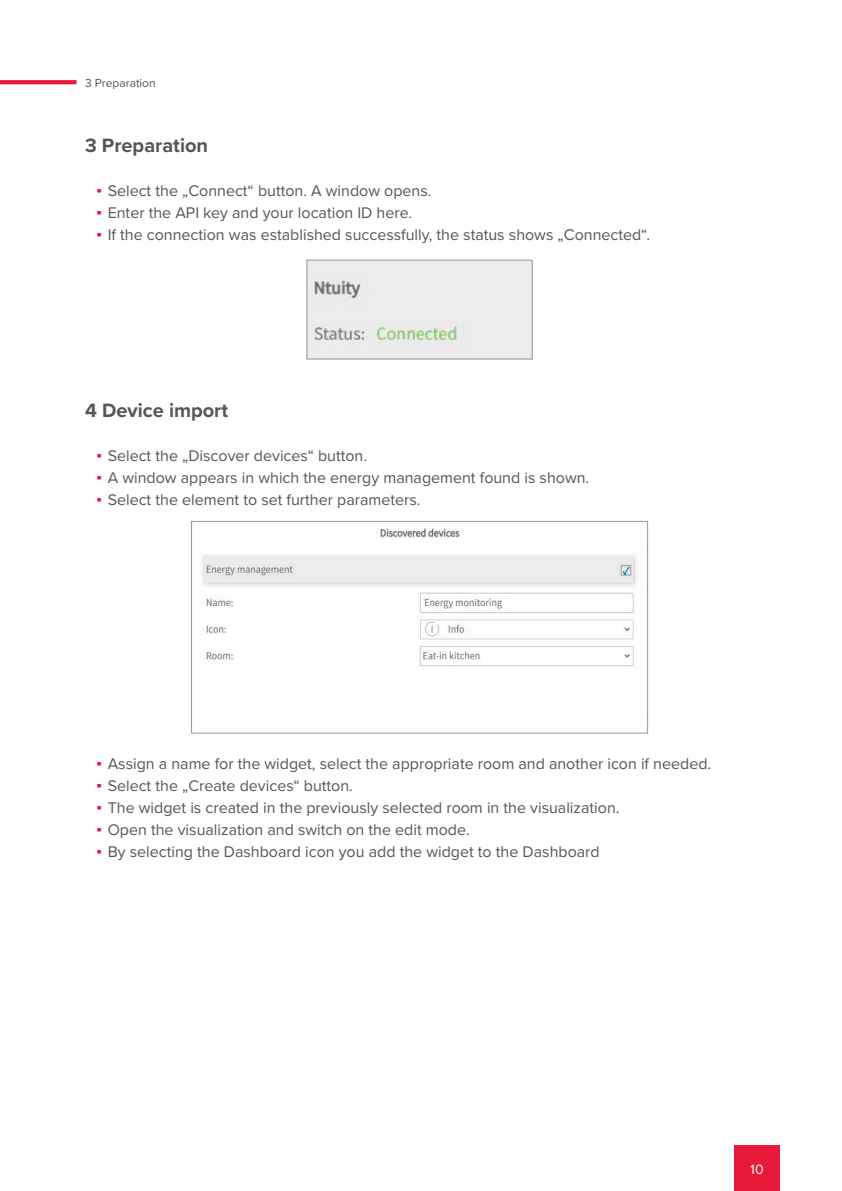
<style>
.page{position:relative;width:842px;height:1191px;background:#fff}
.page>*{position:absolute;margin:0;border:0;box-sizing:border-box;transform-origin:0 0}
.Überschrift_Ebene_1{font:700 20px "Proxima Nova";color:#565655}
.t1{font:16px "Proxima Nova";color:#565655}
.t2{font:14px "Proxima Nova";color:#fff}
.t3{font:12px "Proxima Nova";color:#565655}
.s1{font-family:"Verdana";color:#e81839}
</style>
<div class="page">
<div style="left:734px;top:1145px;width:46px;height:46px;background:#e81839"></div>
<svg style="left:0;top:80px;width:77px;height:4px"></svg>
<img style="left:309px;top:262px;width:221px;height:95px">
<div style="left:307px;top:260px;width:225px;height:99px;border:1px solid #979797"></div>
<img style="left:200px;top:528px;width:437px;height:139px">
<div style="left:191px;top:521px;width:457px;height:212px;border:1px solid #979797"></div>
<p class="t3" style="left:85px;top:74px;width:72px">3 Preparation</p>
<p class="Überschrift_Ebene_1" style="left:85px;top:131px;width:125px">3 Preparation</p>
<p class="t1" style="left:96px;top:179px;width:337px"><span class="s1">▪</span> Select the „Connect“ button. A window opens.</p>
<p class="t1" style="left:96px;top:201px;width:317px"><span class="s1">▪</span> Enter the API key and your location ID here.</p>
<p class="t1" style="left:96px;top:223px;width:555px"><span class="s1">▪</span> If the connection was established successfully, the status shows „Connected“.</p>
<p class="Überschrift_Ebene_1" style="left:85px;top:395px;width:145px">4 Device import</p>
<p class="t1" style="left:96px;top:443px;width:272px"><span class="s1">▪</span> Select the „Discover devices“ button.</p>
<p class="t1" style="left:96px;top:465px;width:494px"><span class="s1">▪</span> A window appears in which the energy management found is shown.</p>
<p class="t1" style="left:96px;top:487px;width:326px"><span class="s1">▪</span> Select the element to set further parameters.</p>
<p class="t1" style="left:96px;top:751px;width:616px"><span class="s1">▪</span> Assign a name for the widget, select the appropriate room and another icon if needed.</p>
<p class="t1" style="left:96px;top:773px;width:258px"><span class="s1">▪</span> Select the „Create devices“ button.</p>
<p class="t1" style="left:96px;top:795px;width:525px"><span class="s1">▪</span> The widget is created in the previously selected room in the visualization.</p>
<p class="t1" style="left:96px;top:817px;width:375px"><span class="s1">▪</span> Open the visualization and switch on the edit mode.</p>
<p class="t1" style="left:96px;top:839px;width:505px"><span class="s1">▪</span> By selecting the Dashboard icon you add the widget to the Dashboard</p>
<p class="t2" style="left:750px;top:1159px;width:15px">10</p>
</div>
